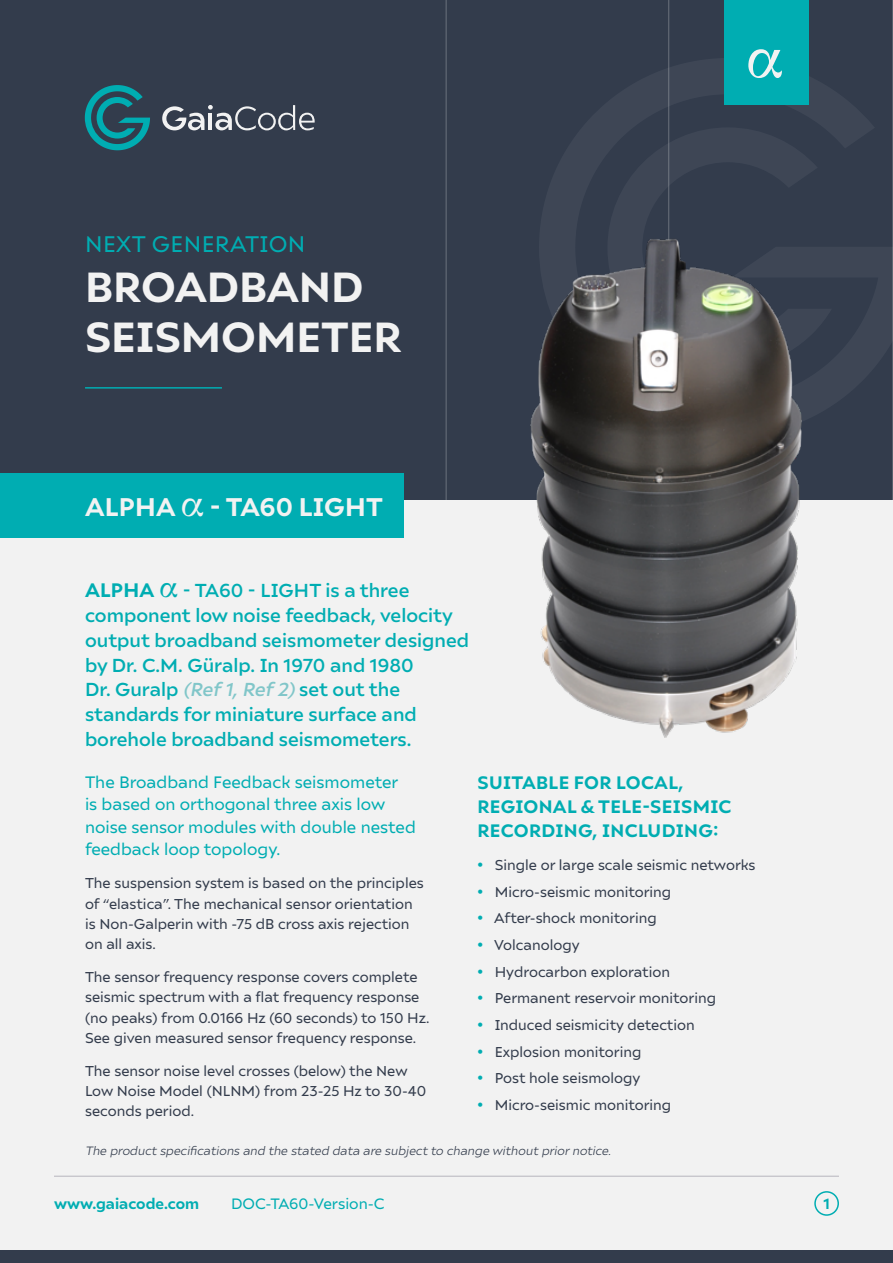
<style>
.page{position:relative;width:893px;height:1263px;background:#fff}
.page>*{position:absolute;margin:0;border:0;box-sizing:border-box;transform-origin:0 0}
.t1{font:60px "GFS Didot";color:#f2f2f2}
.t2{font:700 42px/50.4px "Ariana Pro";color:#f2f2f2}
.t3{font:700 25.5px "Ariana Pro";letter-spacing:.01em;color:#f2f2f2}
.t4{font:22.5px "Ariana Pro";letter-spacing:.02em;color:#00adb2}
.t5{font:500 18.75px/24.8px "Ariana Pro";color:#00adb2}
.t6{font:700 18px/24px "Ariana Pro";letter-spacing:.02em;color:#00adb2}
.t7{font:16.5px/22.5px "Ariana Pro";color:#00adb2}
.t8{font:15px "Ariana Pro";color:#00adb2}
.t9{font:700 15px "Ariana Pro";color:#00adb2}
.t10{font:14.25px/20.2px "Ariana Pro";color:#333c4c}
.t11{font:italic 12px "Ariana Pro";color:#333c4c}
.s1{font-family:"GFS Didot";font-weight:400;font-size:37.5px}
.s2{font-weight:700;font-size:19.5px}
.s3{font-family:"GFS Didot";font-weight:400;font-size:30px}
.s4{font-style:italic;color:#81c6c9}
.s5{color:#00adb2}
</style>
<div class="page">
<div style="left:0;top:495px;width:893px;height:768px;background:#f2f2f2"></div>
<div style="left:0;top:0;width:893px;height:500px;background:#333c4c"></div>
<hr style="left:668px;top:0;width:1px;height:1263px;background:#f2f2f2">
<hr style="left:446px;top:0;width:1px;height:1263px;background:#f2f2f2">
<hr style="left:892px;top:0;width:1px;height:1263px;background:#f2f2f2">
<svg style="left:540px;top:58px;width:353px;height:379px"></svg>
<svg style="left:607px;top:127px;width:225px;height:241px"></svg>
<svg style="left:85px;top:85px;width:65px;height:65px"></svg>
<svg style="left:162px;top:105px;width:153px;height:25px"></svg>
<div style="left:724px;top:0;width:84px;height:105px;background:#00adb2"></div>
<div style="left:0;top:473px;width:404px;height:64px;background:#00adb2"></div>
<div style="left:0;top:1250px;width:893px;height:13px;background:#333c4c"></div>
<hr style="left:85px;top:387px;width:137px;height:2px;background:#00adb2">
<img style="left:530px;top:235px;width:289px;height:503px">
<hr style="left:54px;top:1176px;width:785px;height:1px;background:#b7b5bd">
<div style="left:814px;top:1191px;width:25px;height:25px;border:2px solid #00adb2;border-radius:50%"></div>
<h1 class="t1" style="left:745px;top:9px;width:39px">α</h1>
<h3 class="t4" style="left:85px;top:228px;width:222px">NEXT GENERATION</h3>
<h2 class="t2" style="left:85px;top:259px;width:318px">BROADBAND<br>SEISMOMETER</h2>
<h3 class="t3" style="left:85px;top:488px;width:299px">ALPHA <span class="s1">α</span> - TA60 LIGHT</h3>
<p class="t5" style="left:85px;top:577px;width:386px"><span class="s2">ALPHA</span> <span class="s3">α</span> - TA60 - LIGHT is a three component low noise feedback, velocity output broadband seismometer designed by Dr. C.M. Güralp. In 1970 and 1980<br>Dr. Guralp <span class="s4">(Ref 1, Ref 2)</span> set out the standards for miniature surface and borehole broadband seismometers.</p>
<p class="t7" style="left:85px;top:770px;width:332px">The Broadband Feedback seismometer<br>is based on orthogonal three axis low noise sensor modules with double nested feedback loop topology.</p>
<p class="t10" style="left:85px;top:872px;width:340px">The suspension system is based on the principles of “elastica”. The mechanical sensor orientation is Non-Galperin with -75 dB cross axis rejection on all axis.</p>
<p class="t10" style="left:85px;top:966px;width:346px">The sensor frequency response covers complete seismic spectrum with a flat frequency response (no peaks) from 0.0166 Hz (60 seconds) to 150 Hz.<br>See given measured sensor frequency response.</p>
<p class="t10" style="left:85px;top:1060px;width:343px">The sensor noise level crosses (below) the New<br>Low Noise Model (NLNM) from 23-25 Hz to 30-40 seconds period.</p>
<p class="t6" style="left:477px;top:769px;width:256px">SUITABLE FOR LOCAL,<br>REGIONAL &amp; TELE-SEISMIC<br>RECORDING, INCLUDING:</p>
<p class="t10" style="left:477px;top:854px;width:280px"><span class="s5">•</span> Single or large scale seismic networks</p>
<p class="t10" style="left:477px;top:881px;width:195px"><span class="s5">•</span> Micro-seismic monitoring</p>
<p class="t10" style="left:477px;top:907px;width:181px"><span class="s5">•</span> After-shock monitoring</p>
<p class="t10" style="left:477px;top:934px;width:104px"><span class="s5">•</span> Volcanology</p>
<p class="t10" style="left:477px;top:961px;width:194px"><span class="s5">•</span> Hydrocarbon exploration</p>
<p class="t10" style="left:477px;top:987px;width:240px"><span class="s5">•</span> Permanent reservoir monitoring</p>
<p class="t10" style="left:477px;top:1014px;width:219px"><span class="s5">•</span> Induced seismicity detection</p>
<p class="t10" style="left:477px;top:1041px;width:166px"><span class="s5">•</span> Explosion monitoring</p>
<p class="t10" style="left:477px;top:1067px;width:164px"><span class="s5">•</span> Post hole seismology</p>
<p class="t10" style="left:477px;top:1094px;width:195px"><span class="s5">•</span> Micro-seismic monitoring</p>
<p class="t11" style="left:85px;top:1142px;width:527px">The product specifications and the stated data are subject to change without prior notice.</p>
<p class="t9" style="left:54px;top:1193px;width:147px">www.gaiacode.com</p>
<p class="t8" style="left:231px;top:1194px;width:155px">DOC-TA60-Version-C</p>
<p class="t9" style="left:823px;top:1193px;width:8px">1</p>
</div>
